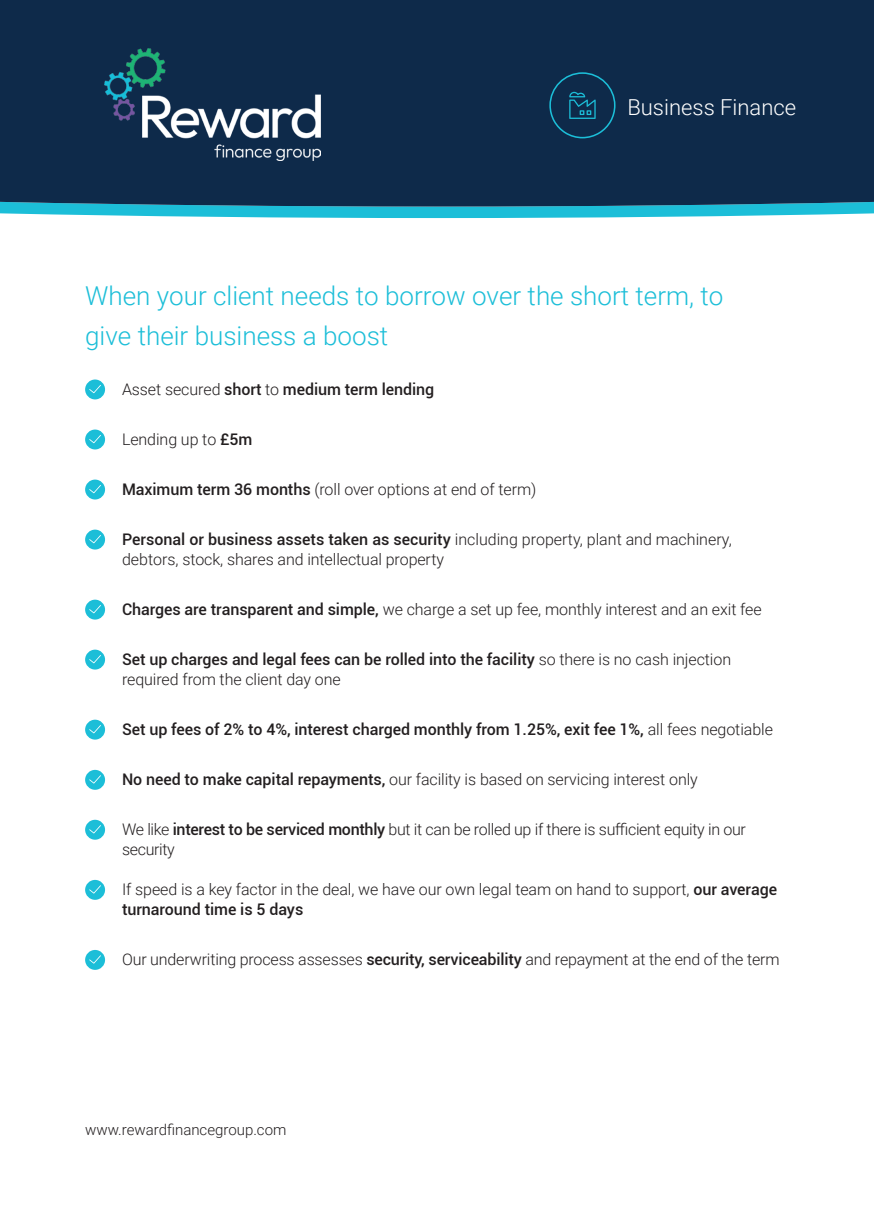
<style>
.page{position:relative;width:874px;height:1225px;background:#fff}
.page>*{position:absolute;margin:0;border:0;box-sizing:border-box;transform-origin:0 0}
.t1{font:300 26px/40px "Roboto";color:#1cbed8}
.t2{font:300 22px "Roboto";color:#fff}
.t3{font:300 16px/20px "Roboto";letter-spacing:-.005em;color:#231f20}
.t4{font:500 16px "Roboto";letter-spacing:-.005em;color:#231f20}
.t5{font:300 15px "Roboto";color:#231f20}
.s1{font-weight:300}
.s2{font-weight:500}
</style>
<div class="page">
<svg style="left:0;top:206px;width:873px;height:12px;background:#39c4db"></svg>
<div style="left:0;top:0;width:873px;height:206px;background:#0e2a4a"></div>
<svg style="left:549px;top:72px;width:66px;height:66px;background:#0f3b5a"></svg>
<svg style="left:85px;top:379px;width:20px;height:20px"></svg>
<svg style="left:85px;top:429px;width:20px;height:20px"></svg>
<svg style="left:85px;top:479px;width:20px;height:20px"></svg>
<svg style="left:85px;top:529px;width:20px;height:20px"></svg>
<svg style="left:85px;top:599px;width:20px;height:20px"></svg>
<svg style="left:85px;top:649px;width:20px;height:20px"></svg>
<svg style="left:85px;top:719px;width:20px;height:20px"></svg>
<svg style="left:85px;top:770px;width:20px;height:20px"></svg>
<svg style="left:85px;top:819px;width:20px;height:20px"></svg>
<svg style="left:85px;top:880px;width:20px;height:20px"></svg>
<svg style="left:85px;top:950px;width:20px;height:20px"></svg>
<img style="left:104px;top:49px;width:216px;height:112px">
<h2 class="t2" style="left:627px;top:92px;width:170px">Business Finance</h2>
<h1 class="t1" style="left:85px;top:275px;width:639px">When your client needs to borrow over the short term, to give their business a boost</h1>
<p class="t4" style="left:122px;top:378px;width:313px"><span class="s1">Asset secured</span> short <span class="s1">to</span> medium term lending</p>
<p class="t3" style="left:122px;top:429px;width:132px">Lending up to <span class="s2">£5m</span></p>
<p class="t3" style="left:122px;top:479px;width:415px"><span class="s2">Maximum term 36 months</span> (roll over options at end of term)</p>
<p class="t3" style="left:122px;top:529px;width:611px"><span class="s2">Personal or business assets taken as security</span> including property, plant and machinery, debtors, stock, shares and intellectual property</p>
<p class="t3" style="left:122px;top:599px;width:641px"><span class="s2">Charges are transparent and simple,</span> we charge a set up fee, monthly interest and an exit fee</p>
<p class="t3" style="left:122px;top:649px;width:610px"><span class="s2">Set up charges and legal fees can be rolled into the facility</span> so there is no cash injection required from the client day one</p>
<p class="t4" style="left:122px;top:718px;width:652px">Set up fees of 2% to 4%, interest charged monthly from 1.25%, exit fee 1%, <span class="s1">all fees negotiable</span></p>
<p class="t3" style="left:122px;top:769px;width:577px"><span class="s2">No need to make capital repayments,</span> our facility is based on servicing interest only</p>
<p class="t3" style="left:122px;top:819px;width:625px">We like <span class="s2">interest to be serviced monthly</span> but it can be rolled up if there is sufficient equity in our security</p>
<p class="t3" style="left:122px;top:879px;width:656px">If speed is a key factor in the deal, we have our own legal team on hand to support, <span class="s2">our average turnaround time is 5 days</span></p>
<p class="t3" style="left:122px;top:949px;width:658px">Our underwriting process assesses <span class="s2">security, serviceability</span> and repayment at the end of the term</p>
<p class="t5" style="left:85px;top:1119px;width:203px">www.rewardfinancegroup.com</p>
</div>
